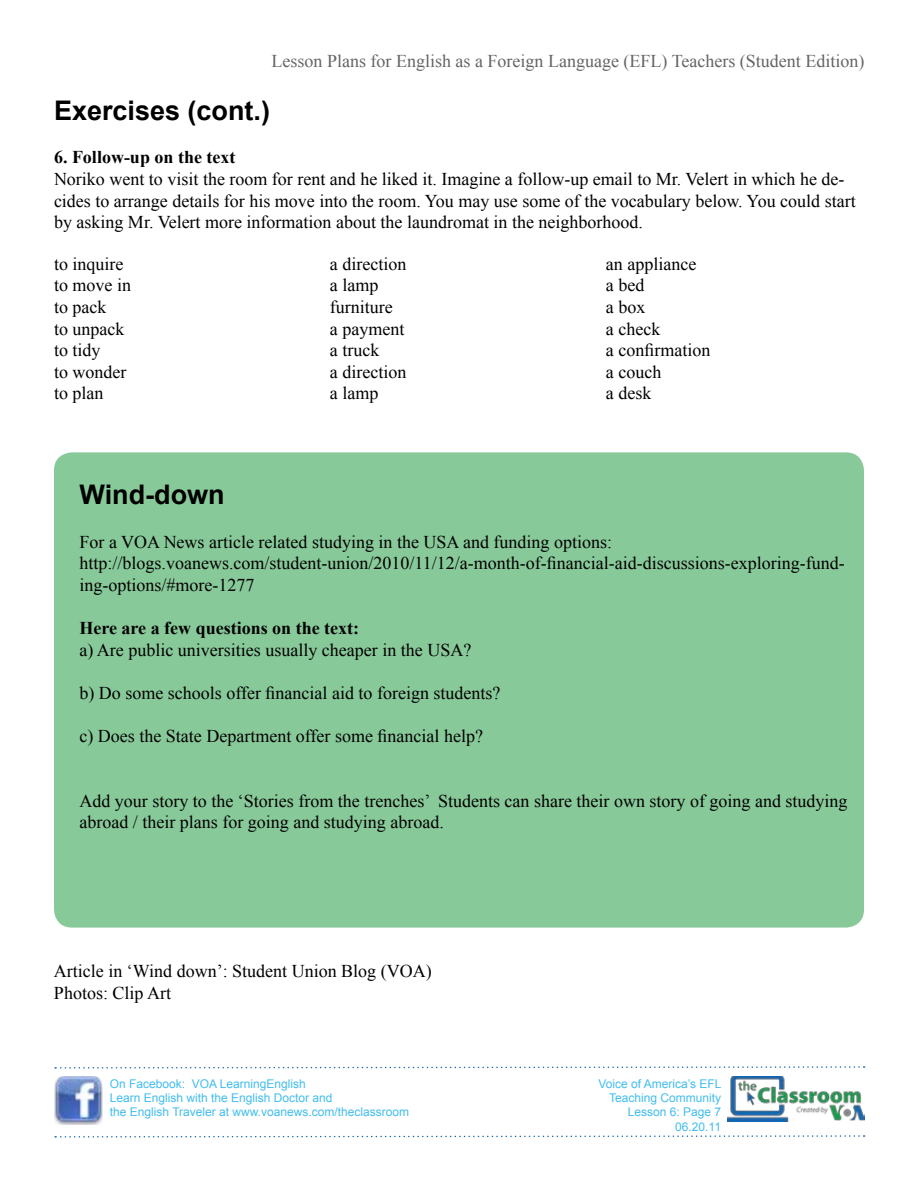
<style>
.page{position:relative;width:918px;height:1188px;background:#fff}
.page>*{position:absolute;margin:0;border:0;box-sizing:border-box;transform-origin:0 0}
.t1{font:700 27px "Arial";color:#000}
.t2{font:18px/21.6px "Times New Roman";color:#000}
.t3{font:18px "Times New Roman";color:#636467}
.t4{font:700 18px "Times New Roman";color:#000}
.t5{font:12px/14.4px "Arial";color:#42bdee;text-align:right}
</style>
<div class="page">
<img style="left:728px;top:1076px;width:136px;height:46px">
<svg style="left:55px;top:1066px;width:810px;height:3px"></svg>
<img style="left:54px;top:1076px;width:48px;height:48px">
<svg style="left:55px;top:1135px;width:810px;height:3px"></svg>
<div style="left:54px;top:452px;width:810px;height:476px;background:#88c999;border-radius:18px"></div>
<p class="t3" style="left:272px;top:49px;width:594px">Lesson Plans for English as a Foreign Language (EFL) Teachers (Student Edition)</p>
<h1 class="t1" style="left:54px;top:93px;width:218px">Exercises (cont.)</h1>
<p class="t4" style="left:54px;top:145px;width:183px">6. Follow-up on the text</p>
<p class="t2" style="left:54px;top:168px;width:803px">Noriko went to visit the room for rent and he liked it. Imagine a follow-up email to Mr. Velert in which he de&shy;cides to arrange details for his move into the room. You may use some of the vocabulary below. You could start by asking Mr. Velert more information about the laundromat in the neighborhood.</p>
<p class="t2" style="left:54px;top:253px;width:79px">to inquire to move in to pack<br>to unpack to tidy<br>to wonder to plan</p>
<p class="t2" style="left:330px;top:253px;width:78px">a direction a lamp furniture<br>a payment a truck<br>a direction a lamp</p>
<p class="t2" style="left:606px;top:253px;width:106px">an appliance<br>a bed<br>a box<br>a check<br>a confirmation a couch<br>a desk</p>
<h1 class="t1" style="left:80px;top:477px;width:147px">Wind-down</h1>
<p class="t2" style="left:80px;top:531px;width:767px">For a VOA News article related studying in the USA and funding options: http://blogs.voanews.com/student-union/2010/11/12/a-month-of-financial-aid-discussions-exploring-fund&shy;ing-options/#more-1277</p>
<p class="t4" style="left:80px;top:616px;width:281px">Here are a few questions on the text:</p>
<p class="t2" style="left:80px;top:639px;width:393px">a) Are public universities usually cheaper in the USA?</p>
<p class="t2" style="left:80px;top:682px;width:423px">b) Do some schools offer financial aid to foreign students?</p>
<p class="t2" style="left:80px;top:725px;width:405px">c) Does the State Department offer some financial help?</p>
<p class="t2" style="left:80px;top:790px;width:770px">Add your story to the ‘Stories from the trenches’ Students can share their own story of going and studying abroad / their plans for going and studying abroad.</p>
<p class="t2" style="left:54px;top:960px;width:379px">Article in ‘Wind down’: Student Union Blog (VOA)<br>Photos: Clip Art</p>
<p class="t5" style="left:110px;top:1076px;width:301px;text-align:left">On Facebook: VOA LearningEnglish<br>Learn English with the English Doctor and<br>the English Traveler at www.voanews.com/theclassroom</p>
<p class="t5" style="left:598px;top:1076px;width:125px">Voice of America’s EFL<br>Teaching Community<br>Lesson 6: Page 7<br>06.20.11</p>
</div>
